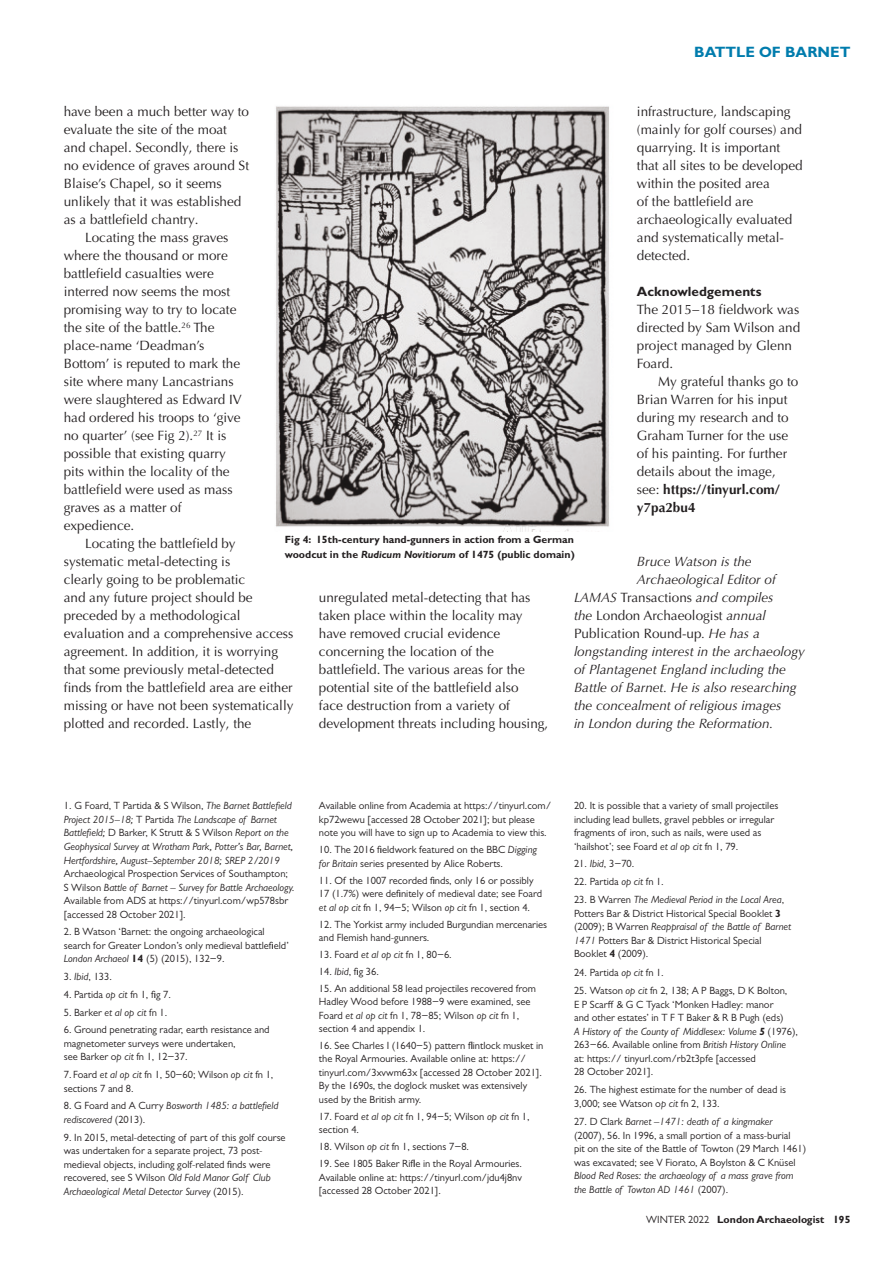
<style>
.page{position:relative;width:893px;height:1263px;background:#fff}
.page>*{position:absolute;margin:0;border:0;box-sizing:border-box;transform-origin:0 0}
.t1{font:700 15px "Gill Sans MT Pro";color:#007cad}
.t2{font:13.5px/18px "Optima LT Pro";color:#231f20}
.t3{font:italic 13.5px "Optima LT Pro";color:#231f20}
.t4{font:700 13.5px "Gill Sans MT Pro";color:#231f20}
.t5{font:10.5px/13.5px "Gill Sans MT Pro";color:#231f20}
.t6{font:italic 10.5px/13.5px "Gill Sans MT Pro";color:#231f20}
.t7{font:700 10.5px/15px "Gill Sans MT Pro";color:#231f20}
.s1{font-weight:700}
.s2{font-style:italic}
.s3{font-style:normal}
.s4{font-weight:700;font-style:italic}
.s5{font-weight:400}
</style>
<div class="page">
<img style="left:275px;top:106px;width:334px;height:425px">
<p class="t1" style="left:694px;top:47px;width:158px">BATTLE OF BARNET</p>
<p class="t2" style="left:637px;top:104px;width:167px">infrastructure, landscaping (mainly for golf courses) and quarrying. It is important that all sites to be developed within the posited area<br>of the battlefield are archaeologically evaluated and systematically metal&shy;detected.</p>
<h1 class="t4" style="left:637px;top:287px;width:126px">Acknowledgements</h1>
<p class="t2" style="left:637px;top:302px;width:165px">The 2015−18 fieldwork was directed by Sam Wilson and project managed by Glenn<br>Foard.</p>
<p class="t2" style="left:637px;top:374px;width:163px;text-indent:21px">My grateful thanks go to<br>Brian Warren for his input during my research and to<br>Graham Turner for the use of his painting. For further details about the image, see: <span class="s1">https://tinyurl.com/ y7pa2bu4</span></p>
<p class="t2" style="left:64px;top:104px;width:187px">have been a much better way to evaluate the site of the moat and chapel. Secondly, there is no evidence of graves around St<br>Blaise’s Chapel, so it seems unlikely that it was established as a battlefield chantry.</p>
<p class="t2" style="left:64px;top:230px;width:180px;text-indent:21px">Locating the mass graves where the thousand or more battlefield casualties were interred now seems the most promising way to try to locate the site of the battle.<sup>26</sup> The place-name ‘Deadman’s<br>Bottom’ is reputed to mark the site where many Lancastrians were slaughtered as Edward IV had ordered his troops to ‘give no quarter’ (see Fig 2).<sup>27</sup> It is possible that existing quarry pits within the locality of the battlefield were used as mass graves as a matter of expedience.</p>
<p class="t2" style="left:64px;top:536px;width:231px;text-indent:21px">Locating the battlefield by systematic metal-detecting is<br>clearly going to be problematic<br>and any future project should be preceded by a methodological evaluation and a comprehensive access agreement. In addition, it is worrying that some previously metal-detected finds from the battlefield area are either missing or have not been systematically plotted and recorded. Lastly, the</p>
<p class="t7" style="left:285px;top:533px;width:291px">Fig 4: 15th-century hand-gunners in action from a German woodcut in the <span class="s2">Rudicum Novitiorum</span> of 1475 (public domain)</p>
<p class="t3" style="left:637px;top:556px;width:116px">Bruce Watson is the</p>
<p class="t3" style="left:637px;top:574px;width:140px">Archaeological Editor of</p>
<p class="t3" style="left:574px;top:592px;width:201px">LAMAS <span class="s3">Transactions</span> and compiles</p>
<p class="t2" style="left:574px;top:608px;width:193px"><span class="s2">the</span> London Archaeologist <span class="s2">annual</span></p>
<p class="t2" style="left:574px;top:626px;width:187px">Publication Round-up<span class="s2">. He has a</span></p>
<p class="t3" style="left:574px;top:646px;width:232px">longstanding interest in the archaeology</p>
<p class="t3" style="left:574px;top:664px;width:213px">of Plantagenet England including the</p>
<p class="t3" style="left:574px;top:682px;width:224px">Battle of Barnet. He is also researching</p>
<p class="t3" style="left:574px;top:700px;width:209px">the concealment of religious images</p>
<p class="t3" style="left:574px;top:718px;width:201px">in London during the Reformation.</p>
<p class="t2" style="left:319px;top:589px;width:231px">unregulated metal-detecting that has taken place within the locality may have removed crucial evidence concerning the location of the battlefield. The various areas for the potential site of the battlefield also<br>face destruction from a variety of development threats including housing,</p>
<p class="t6" style="left:64px;top:800px;width:232px"><span class="s3">1. G Foard, T Partida &amp; S Wilson,</span> The Barnet Battlefield Project 2015–18; <span class="s3">T Partida</span> The Landscape of Barnet Battlefield; <span class="s3">D Barker, K Strutt &amp; S Wilson</span> Report on the Geophysical Survey at Wrotham Park, Potter’s Bar, Barnet, Hertfordshire, August–September 2018; SREP 2/2019<br><span class="s3">Archaeological Prospection Services of Southampton; S Wilson</span> Battle of Barnet – Survey for Battle Archaeology.<br><span class="s3">Available from ADS at https://tinyurl.com/wp578sbr [accessed 28 October 2021].</span></p>
<p class="t5" style="left:64px;top:926px;width:227px">2. B Watson ‘Barnet: the ongoing archaeological search for Greater London’s only medieval battlefield’<br><span class="s2">London Archaeol</span> <span class="s1">14</span> (5) (2015), 132−9.</p>
<p class="t5" style="left:64px;top:971px;width:50px">3. <span class="s2">Ibid</span>, 133.</p>
<p class="t5" style="left:64px;top:989px;width:109px">4. Partida <span class="s2">op cit</span> fn 1, fig 7.</p>
<p class="t5" style="left:64px;top:1006px;width:105px">5. Barker <span class="s2">et al op cit</span> fn 1.</p>
<p class="t5" style="left:64px;top:1024px;width:207px">6. Ground penetrating radar, earth resistance and magnetometer surveys were undertaken,<br>see Barker o<span class="s2">p cit</span> fn 1, 12−37.</p>
<p class="t5" style="left:64px;top:1069px;width:211px">7. Foard <span class="s2">et al op cit</span> fn 1, 50−60; Wilson <span class="s2">op cit</span> fn 1, sections 7 and 8.</p>
<p class="t6" style="left:64px;top:1100px;width:216px"><span class="s3">8. G Foard and A Curry</span> Bosworth 1485: a battlefield rediscovered <span class="s3">(2013).</span></p>
<p class="t5" style="left:64px;top:1131px;width:223px">9. In 2015, metal-detecting of part of this golf course was undertaken for a separate project, 73 post&shy;medieval objects, including golf-related finds were recovered, see S Wilson <span class="s2">Old Fold Manor Golf Club Archaeological Metal Detector Survey</span> (2015).</p>
<p class="t5" style="left:319px;top:800px;width:234px">Available online from Academia at https://tinyurl.com/ kp72wewu [accessed 28 October 2021]; but please note you will have to sign up to Academia to view this.</p>
<p class="t5" style="left:319px;top:844px;width:220px">10. The 2016 fieldwork featured on the BBC <span class="s2">Digging for Britain</span> series presented by Alice Roberts.</p>
<p class="t5" style="left:319px;top:875px;width:225px">11. Of the 1007 recorded finds, only 16 or possibly<br>17 (1.7%) were definitely of medieval date; see Foard <span class="s2">et al op cit</span> fn 1, 94−5; Wilson <span class="s2">op cit</span> fn 1, section 4.</p>
<p class="t5" style="left:319px;top:918px;width:230px">12. The Yorkist army included Burgundian mercenaries and Flemish hand-gunners.</p>
<p class="t5" style="left:319px;top:949px;width:134px">13. Foard <span class="s2">et al op cit</span> fn 1, 80−6.</p>
<p class="t5" style="left:319px;top:966px;width:61px">14. <span class="s2">Ibid</span>, fig 36.</p>
<p class="t5" style="left:319px;top:982px;width:219px">15. An additional 58 lead projectiles recovered from Hadley Wood before 1988−9 were examined, see Foard <span class="s2">et al op cit</span> fn 1, 78−85; Wilson <span class="s2">op cit</span> fn 1, section 4 and appendix 1.</p>
<p class="t5" style="left:319px;top:1040px;width:226px">16. See Charles I (1640−5) pattern flintlock musket in the Royal Armouries. Available online at: https:// tinyurl.com/3xvwm63x [accessed 28 October 2021].<br>By the 1690s, the doglock musket was extensively used by the British army.</p>
<p class="t5" style="left:319px;top:1111px;width:212px">17. Foard <span class="s2">et al op cit</span> fn 1, 94−5; Wilson <span class="s2">op cit</span> fn 1, section 4.</p>
<p class="t5" style="left:319px;top:1141px;width:152px">18. Wilson <span class="s2">op cit</span> fn 1, sections 7−8.</p>
<p class="t5" style="left:319px;top:1158px;width:205px;text-align:justify">19. See 1805 Baker Rifle in the Royal Armouries.<br>Available online at: https://tinyurl.com/jdu4j8nv [accessed 28 October 2021].</p>
<p class="t5" style="left:574px;top:800px;width:206px">20. It is possible that a variety of small projectiles including lead bullets, gravel pebbles or irregular fragments of iron, such as nails, were used as ‘hailshot’; see Foard <span class="s2">et al op cit</span> fn 1, 79.</p>
<p class="t5" style="left:574px;top:857px;width:62px">21. <span class="s2">Ibid</span>, 3−70.</p>
<p class="t5" style="left:574px;top:876px;width:91px">22. Partida <span class="s2">op cit</span> fn 1<span class="s2">.</span></p>
<p class="t5" style="left:574px;top:894px;width:219px">23. B Warren <span class="s2">The Medieval Period in the Local Area</span>, Potters Bar &amp; District Historical Special Booklet <span class="s1">3 </span>(2009); B Warren <span class="s2">Reappraisal of the Battle of Barnet 1471</span> Potters Bar &amp; District Historical Special Booklet <span class="s1">4</span> (2009).</p>
<p class="t5" style="left:574px;top:966px;width:91px">24. Partida <span class="s2">op cit</span> fn 1<span class="s2">.</span></p>
<p class="t5" style="left:574px;top:985px;width:226px">25. Watson <span class="s2">op cit</span> fn 2, 138; A P Baggs, D K Bolton,<br>E P Scarff &amp; G C Tyack ‘Monken Hadley: manor<br>and other estates’ in T F T Baker &amp; R B Pugh (eds)<br><span class="s2">A History of the County of Middlesex: Volume</span> <span class="s4">5</span> (1976), 263−66. Available online from <span class="s2">British History Online </span>at: https:// tinyurl.com/rb2t3pfe [accessed<br>28 October 2021].</p>
<p class="t5" style="left:574px;top:1084px;width:214px">26. The highest estimate for the number of dead is<br>3,000; see Watson o<span class="s2">p cit</span> fn 2, 133.</p>
<p class="t5" style="left:574px;top:1116px;width:234px">27. D Clark <span class="s2">Barnet –1471: death of a kingmaker<br></span>(2007), 56. In 1996, a small portion of a mass-burial<br>pit on the site of the Battle of Towton (29 March 1461) was excavated; see V Fiorato, A Boylston &amp; C Knüsel <span class="s2">Blood Red Roses: the archaeology of a mass grave from the Battle of Towton AD 1461</span> (2007).</p>
<p class="t7" style="left:646px;top:1213px;width:206px"><span class="s5">WINTER 2022</span> London Archaeologist 195</p>
</div>
